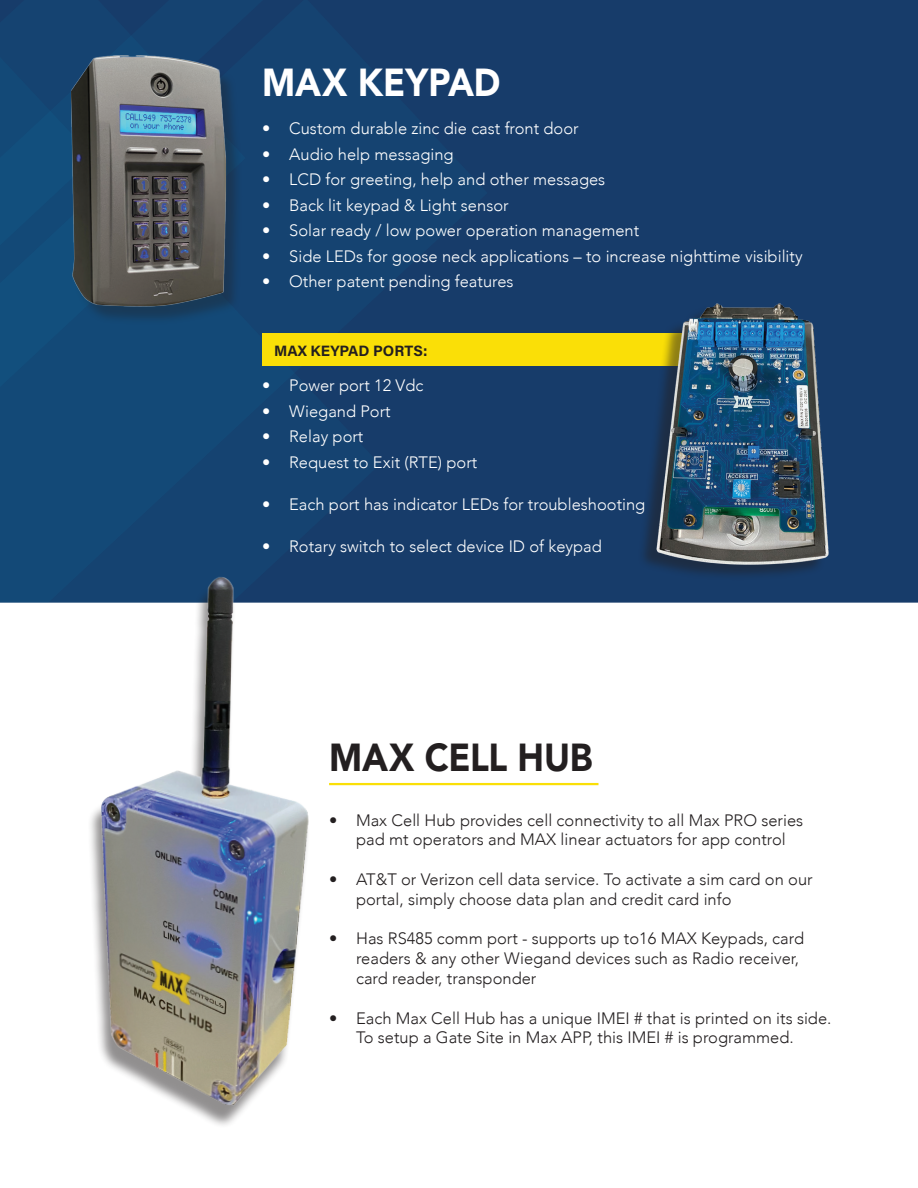
<style>
.page{position:relative;width:918px;height:1188px;background:#fff}
.page>*{position:absolute;margin:0;border:0;box-sizing:border-box;transform-origin:0 0}
.t1{font:900 39px "Avenir";letter-spacing:-.005em;color:#231f20;scale:.9 1}
.t2{font:900 39px "Avenir";color:#fff;scale:.9 1}
.t3{font:300 16.5px/19.8px "Avenir";color:#231f20}
.t4{font:300 16.5px "Avenir";color:#fff}
.t5{font:700 15px "Acumin Pro";color:#231f20}
</style>
<div class="page">
<div style="left:0;top:0;width:918px;height:603px;background:#173c6a"></div>
<div style="left:0;top:36px;width:271px;height:567px;background:#134977"></div>
<img style="left:70px;top:558px;width:266px;height:567px">
<div style="left:262px;top:333px;width:526px;height:33px;background:#fadf07"></div>
<div style="left:72px;top:60px;width:171px;height:265px;background:#231f20;opacity:.35"></div>
<img style="left:60px;top:40px;width:172px;height:274px">
<div style="left:638px;top:305px;width:187px;height:276px;background:#231f20;opacity:.5"></div>
<img style="left:650px;top:303px;width:179px;height:263px">
<hr style="left:329px;top:783px;width:269px;height:2px;background:#fadf07">
<h1 class="t2" style="left:262px;top:49px;width:266px">MAX KEYPAD</h1>
<p class="t4" style="left:262px;top:119px;width:318px">• Custom durable zinc die cast front door</p>
<p class="t4" style="left:262px;top:144px;width:193px">• Audio help messaging</p>
<p class="t4" style="left:262px;top:170px;width:345px">• LCD for greeting, help and other messages</p>
<p class="t4" style="left:262px;top:195px;width:248px">• Back lit keypad &amp; Light sensor</p>
<p class="t4" style="left:262px;top:221px;width:379px">• Solar ready / low power operation management</p>
<p class="t4" style="left:262px;top:246px;width:542px">• Side LEDs for goose neck applications – to increase nighttime visibility</p>
<p class="t4" style="left:262px;top:272px;width:253px">• Other patent pending features</p>
<p class="t5" style="left:274px;top:340px;width:155px">MAX KEYPAD PORTS:</p>
<p class="t4" style="left:262px;top:376px;width:163px">• Power port 12 Vdc</p>
<p class="t4" style="left:262px;top:402px;width:130px">• Wiegand Port</p>
<p class="t4" style="left:262px;top:427px;width:103px">• Relay port</p>
<p class="t4" style="left:262px;top:452px;width:217px">• Request to Exit (RTE) port</p>
<p class="t4" style="left:262px;top:495px;width:385px">• Each port has indicator LEDs for troubleshooting</p>
<p class="t4" style="left:262px;top:537px;width:341px">• Rotary switch to select device ID of keypad</p>
<h1 class="t1" style="left:329px;top:724px;width:294px">MAX CELL HUB</h1>
<p class="t3" style="left:329px;top:810px;width:476px;text-align:center">• Max Cell Hub provides cell connectivity to all Max PRO series pad mt operators and MAX linear actuators for app control</p>
<p class="t3" style="left:356px;top:869px;width:458px;text-indent:-27px">• AT&amp;T or Verizon cell data service. To activate a sim card on our portal, simply choose data plan and credit card info</p>
<p class="t3" style="left:356px;top:929px;width:449px;text-indent:-27px">• Has RS485 comm port - supports up to16 MAX Keypads, card readers &amp; any other Wiegand devices such as Radio receiver, card reader, transponder</p>
<p class="t3" style="left:356px;top:1008px;width:477px;text-indent:-27px">• Each Max Cell Hub has a unique IMEI # that is printed on its side.<br>To setup a Gate Site in Max APP, this IMEI # is programmed.</p>
</div>
